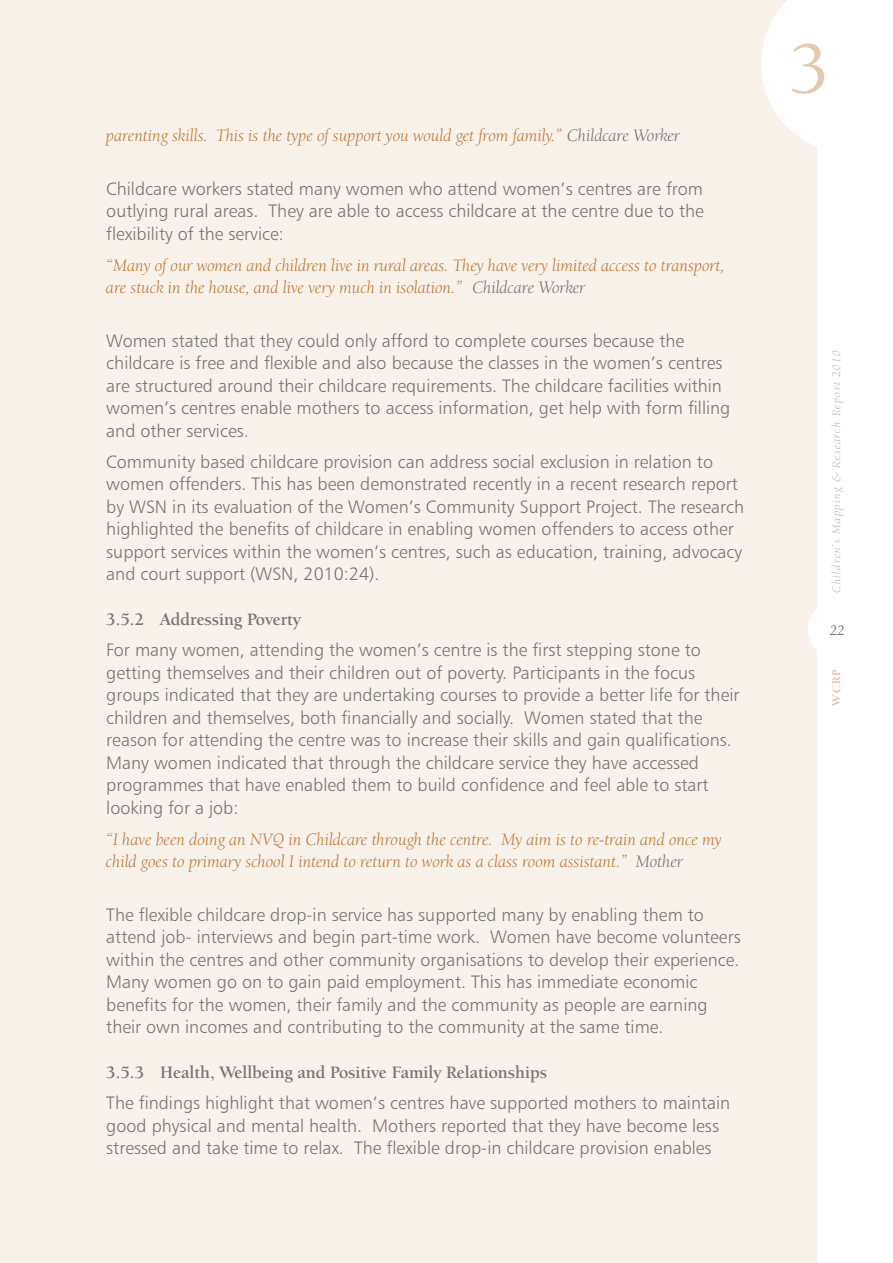
<style>
.page{position:relative;width:893px;height:1263px;background:#fff}
.page>*{position:absolute;margin:0;border:0;box-sizing:border-box;transform-origin:0 0}
.t1{font:500 75px "Berkeley Oldstyle IT Cby BT";color:#e5cab0}
.t2{font:18px/22.5px "Humanist 777 BT Light B";color:#767672}
.t3{font:italic 18px/22.5px "Berkeley Oldstyle IT Cby BT";color:#be7b39}
.t4{font:700 18px "Berkeley Oldstyle IT Cby BT";color:#767672}
.t5{font:15px "Berkeley Oldstyle IT Cby BT Med Ital";color:#767672}
.t6{font:italic 12px "Berkeley Oldstyle IT Cby BT";letter-spacing:.095em;color:#bbbab8}
.t7{font:700 12px "Berkeley Oldstyle IT Cby BT";color:#dfbd9c}
.s1{color:#767672}
</style>
<div class="page">
<div style="left:0;top:0;width:816px;height:1263px;background:#f9f2eb"></div>
<div style="left:808px;top:600px;width:59px;height:59px;background:#fff;border-radius:50%"></div>
<svg style="left:761px;top:0;width:56px;height:153px"></svg>
<p class="t3" style="left:106px;top:126px;width:575px">parenting skills. This is the type of support you would get from family.” <span class="s1">Childcare Worker</span></p>
<p class="t2" style="left:106px;top:178px;width:599px;text-align:justify">Childcare workers stated many women who attend women’s centres are from outlying rural areas. They are able to access childcare at the centre due to the flexibility of the service:</p>
<p class="t3" style="left:106px;top:255px;width:620px">“Many of our women and children live in rural areas. They have very limited access to transport, are stuck in the house, and live very much in isolation.” <span class="s1">Childcare Worker</span></p>
<p class="t2" style="left:106px;top:330px;width:626px">Women stated that they could only afford to complete courses because the childcare is free and flexible and also because the classes in the women’s centres are structured around their childcare requirements. The childcare facilities within women’s centres enable mothers to access information, get help with form filling and other services.</p>
<p class="t2" style="left:106px;top:451px;width:639px">Community based childcare provision can address social exclusion in relation to women offenders. This has been demonstrated recently in a recent research report by WSN in its evaluation of the Women’s Community Support Project. The research highlighted the benefits of childcare in enabling women offenders to access other support services within the women’s centres, such as education, training, advocacy and court support (WSN, 2010:24).</p>
<p class="t4" style="left:106px;top:612px;width:196px">3.5.2 Addressing Poverty</p>
<p class="t2" style="left:106px;top:640px;width:635px">For many women, attending the women’s centre is the first stepping stone to getting themselves and their children out of poverty. Participants in the focus groups indicated that they are undertaking courses to provide a better life for their children and themselves, both financially and socially. Women stated that the reason for attending the centre was to increase their skills and gain qualifications.<br>Many women indicated that through the childcare service they have accessed programmes that have enabled them to build confidence and feel able to start looking for a job:</p>
<p class="t3" style="left:106px;top:829px;width:617px">“I have been doing an NVQ in Childcare through the centre. My aim is to re-train and once my child goes to primary school I intend to return to work as a class room assistant.” <span class="s1">Mother</span></p>
<p class="t2" style="left:106px;top:904px;width:636px">The flexible childcare drop-in service has supported many by enabling them to attend job- interviews and begin part-time work. Women have become volunteers within the centres and other community organisations to develop their experience.<br>Many women go on to gain paid employment. This has immediate economic benefits for the women, their family and the community as people are earning their own incomes and contributing to the community at the same time.</p>
<p class="t4" style="left:106px;top:1065px;width:442px">3.5.3 Health, Wellbeing and Positive Family Relationships</p>
<p class="t2" style="left:106px;top:1093px;width:625px">The findings highlight that women’s centres have supported mothers to maintain good physical and mental health. Mothers reported that they have become less stressed and take time to relax. The flexible drop-in childcare provision enables</p>
<h1 class="t1" style="left:790px;top:39px;width:40px">3</h1>
<p class="t6" style="left:832px;top:593px;width:243px;rotate:-90deg">Children’s Mapping &amp; Research Report 2010</p>
<p class="t5" style="left:830px;top:625px;width:16px">22</p>
<p class="t7" style="left:832px;top:706px;width:38px;rotate:-90deg">WCRP</p>
</div>
